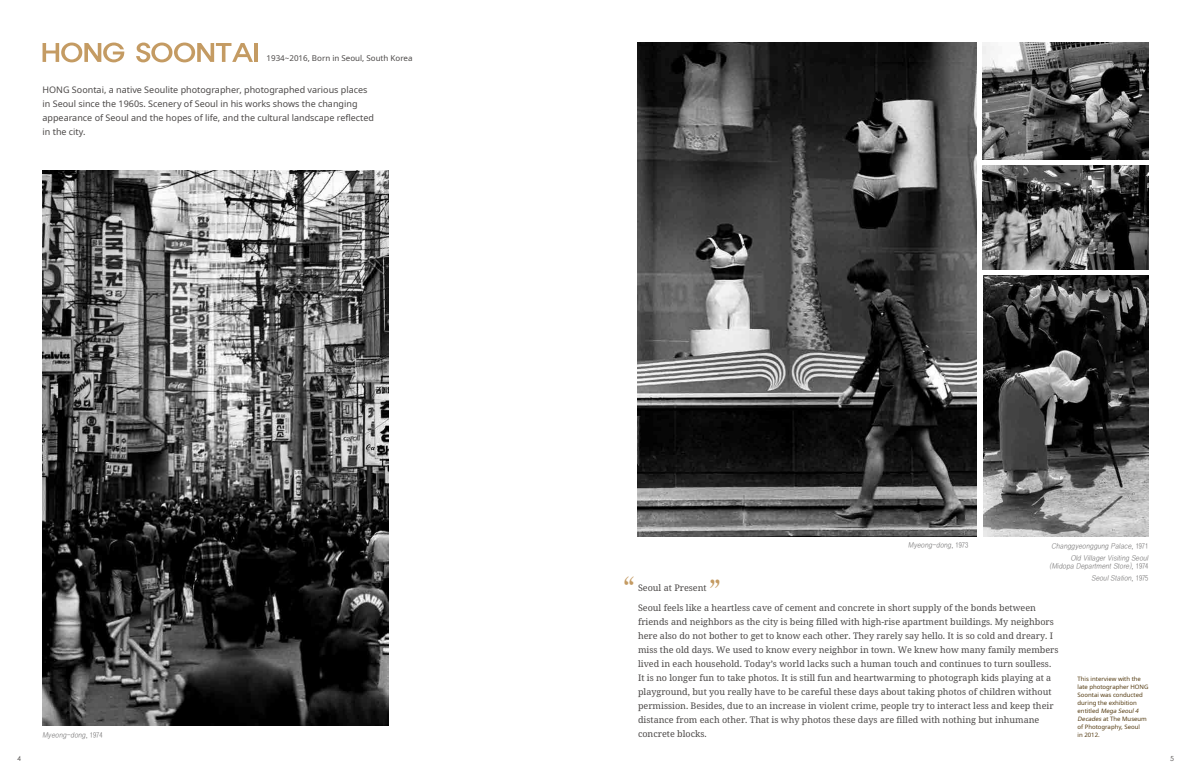
<style>
.page{position:relative;width:1191px;height:780px;background:#fff}
.page>*{position:absolute;margin:0;border:0;box-sizing:border-box;transform-origin:0 0}
.t1{font:500 36px "Adobe Myungjo Std";color:#c49b63}
.t2{font:9px/14px "Noto Serif";color:#4c4948}
.t3{font:9px/14px "Noto Sans";color:#4c4948}
.t4{font:8px "Noto Sans";color:#4c4948}
.t5{font:italic 7px/8px "YDVYGO520";color:#727171;text-align:right}
.t6{font:7px "Century Gothic";color:#4c4948}
.t7{font:6px/8px "Noto Sans";color:#543b11}
.s1{font-style:normal}
.s2{font-style:italic}
</style>
<div class="page">
<svg style="left:43px;top:43px;width:81px;height:19px"></svg>
<svg style="left:136px;top:43px;width:117px;height:19px"></svg>
<hr style="left:254px;top:43px;width:4px;height:19px;background:#c49b63">
<img style="left:43px;top:170px;width:345px;height:555px">
<img style="left:638px;top:43px;width:338px;height:494px">
<img style="left:982px;top:43px;width:166px;height:116px">
<img style="left:982px;top:165px;width:166px;height:104px">
<img style="left:983px;top:275px;width:165px;height:261px">
<p class="t4" style="left:266px;top:52px;width:147px">1934~2016, Born in Seoul, South Korea</p>
<p class="t3" style="left:43px;top:83px;width:333px">HONG Soontai, a native Seoulite photographer, photographed various places in Seoul since the 1960s. Scenery of Seoul in his works shows the changing appearance of Seoul and the hopes of life, and the cultural landscape reflected in the city.</p>
<p class="t5" style="left:43px;top:731px;width:61px">Myeong-dong<span class="s1">, 1 9 7 4</span></p>
<p class="t5" style="left:908px;top:541px;width:61px">Myeong-dong<span class="s1">, 1 9 7 3</span></p>
<p class="t5" style="left:1051px;top:542px;width:98px">Changgyeonggung Palace<span class="s1">, 1 9 7 1</span></p>
<p class="t5" style="left:1091px;top:574px;width:59px">Seoul Station<span class="s1">, 1 9 7 5</span></p>
<p class="t5" style="left:1049px;top:553px;width:102px">Old Villager Visiting Seoul (Midopa Department Store)<span class="s1">, 1 9 7 4</span></p>
<h1 class="t1" style="left:600px;top:574px;width:37px">“</h1>
<h1 class="t1" style="left:707px;top:577px;width:37px">”</h1>
<p class="t2" style="left:638px;top:581px;width:70px">Seoul at Present</p>
<p class="t2" style="left:638px;top:601px;width:422px">Seoul feels like a heartless cave of cement and concrete in short supply of the bonds between friends and neighbors as the city is being filled with high-rise apartment buildings. My neighbors here also do not bother to get to know each other. They rarely say hello. It is so cold and dreary. I miss the old days. We used to know every neighbor in town. We knew how many family members lived in each household. Today’s world lacks such a human touch and continues to turn soulless.<br>It is no longer fun to take photos. It is still fun and heartwarming to photograph kids playing at a playground, but you really have to be careful these days about taking photos of children without permission. Besides, due to an increase in violent crime, people try to interact less and keep their distance from each other. That is why photos these days are filled with nothing but inhumane concrete blocks.</p>
<p class="t7" style="left:1077px;top:675px;width:72px">This interview with the late photographer HONG<br>Soontai was conducted during the exhibition entitled <span class="s2">Mega Seoul4<br>Decades</span> at The Museum of Photography, Seoul<br>in 2012.</p>
<p class="t6" style="left:17px;top:753px;width:5px">4</p>
<p class="t6" style="left:1170px;top:753px;width:5px">5</p>
</div>
